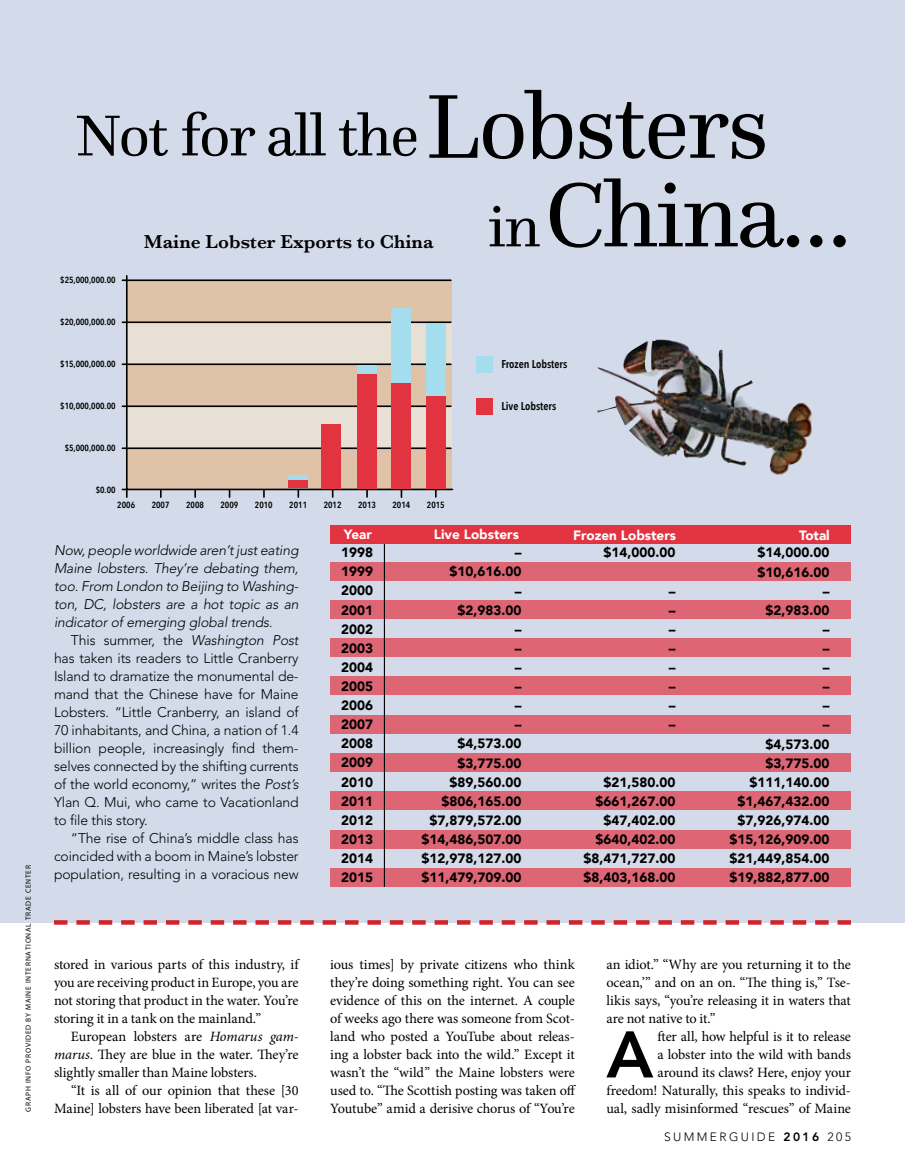
<style>
.page{position:relative;width:905px;height:1175px;background:#fff}
.page>*{position:absolute;margin:0;border:0;box-sizing:border-box;transform-origin:0 0}
.t1{font:94.5px "Questa";letter-spacing:-.02em;color:#000}
.t2{font:800 65.1px "Avenir";color:#000}
.t3{font:60px "Questa";letter-spacing:-.02em;color:#000}
.t4{font:600 19.35px "Baskerville";color:#000}
.t5{font:14.25px/18px "Minion Pro";letter-spacing:-.01em;color:#000;text-align:justify}
.t6{font:300 13.95px/18px "Avenir";letter-spacing:-.01em;color:#000;text-align:justify}
.t7{font:italic 300 13.95px/18px "Avenir";letter-spacing:-.01em;color:#000;text-align:justify}
.t8{font:900 13.5px/19px "Avenir";color:#000;text-align:right}
.t9{font:900 13.5px "Avenir";color:#fff}
.t10{font:300 12px "Avenir";letter-spacing:.2em;color:#000}
.t11{font:600 11.4px "Avenir Next Condensed";color:#000}
.t12{font:600 8.85px "Avenir Next Condensed";color:#000}
.t13{font:7.5px "Myriad Pro";letter-spacing:.095em;color:#000}
.s1{font-style:italic}
.s2{font-weight:800}
</style>
<div class="page">
<div style="left:0;top:0;width:904px;height:922px;background:#d3dbea"></div>
<svg style="left:54px;top:920px;width:796px;height:4px"></svg>
<svg style="left:125px;top:275px;width:329px;height:216px;background:#ddc9b6"></svg>
<hr style="left:122px;top:279px;width:329px;height:2px;background:#000">
<hr style="left:122px;top:321px;width:329px;height:2px;background:#000">
<hr style="left:122px;top:363px;width:329px;height:2px;background:#000">
<hr style="left:122px;top:405px;width:329px;height:2px;background:#000">
<hr style="left:122px;top:447px;width:329px;height:2px;background:#000">
<svg style="left:366px;top:490px;width:2px;height:7px"></svg>
<svg style="left:263px;top:490px;width:2px;height:7px"></svg>
<svg style="left:297px;top:490px;width:2px;height:7px"></svg>
<svg style="left:194px;top:490px;width:2px;height:7px"></svg>
<svg style="left:160px;top:490px;width:2px;height:7px"></svg>
<svg style="left:400px;top:490px;width:2px;height:7px"></svg>
<div style="left:288px;top:479px;width:20px;height:9px;background:#e23341"></div>
<hr style="left:288px;top:475px;width:20px;height:4px;background:#a4dded">
<div style="left:322px;top:424px;width:19px;height:64px;background:#e23341"></div>
<div style="left:357px;top:374px;width:20px;height:114px;background:#e23341"></div>
<div style="left:357px;top:365px;width:20px;height:9px;background:#a4dded"></div>
<div style="left:392px;top:382px;width:19px;height:106px;background:#e23341"></div>
<div style="left:426px;top:395px;width:19px;height:93px;background:#e23341"></div>
<div style="left:392px;top:308px;width:19px;height:74px;background:#a4dded"></div>
<div style="left:426px;top:323px;width:19px;height:72px;background:#a4dded"></div>
<div style="left:476px;top:356px;width:17px;height:16px;background:#a4dded"></div>
<div style="left:476px;top:398px;width:17px;height:16px;background:#e23341"></div>
<svg style="left:121px;top:488px;width:7px;height:10px"></svg>
<div style="left:331px;top:561px;width:519px;height:19px;background:#dd6574"></div>
<div style="left:331px;top:600px;width:519px;height:18px;background:#dd6574"></div>
<div style="left:331px;top:638px;width:519px;height:19px;background:#dd6574"></div>
<div style="left:331px;top:676px;width:519px;height:19px;background:#dd6574"></div>
<div style="left:331px;top:715px;width:519px;height:18px;background:#dd6574"></div>
<div style="left:331px;top:753px;width:519px;height:19px;background:#dd6574"></div>
<div style="left:331px;top:791px;width:519px;height:19px;background:#dd6574"></div>
<div style="left:331px;top:829px;width:519px;height:19px;background:#dd6574"></div>
<div style="left:331px;top:868px;width:519px;height:18px;background:#dd6574"></div>
<hr style="left:384px;top:543px;width:1px;height:343px;background:#000">
<div style="left:331px;top:525px;width:519px;height:18px;background:#e23341"></div>
<img style="left:597px;top:339px;width:215px;height:136px">
<p class="t13" style="left:24px;top:1111px;width:248px;rotate:-90deg">graph info provided by Maine international trade center</p>
<h3 class="t3" style="left:75px;top:98px;width:345px">Not for all the</h3>
<h1 class="t1" style="left:426px;top:67px;width:345px">Lobsters</h1>
<p class="t12" style="left:60px;top:273px;width:57px">$25,000,000.00</p>
<p class="t12" style="left:60px;top:314px;width:57px">$20,000,000.00</p>
<p class="t12" style="left:60px;top:356px;width:57px">$15,000,000.00</p>
<p class="t12" style="left:60px;top:398px;width:57px">$10,000,000.00</p>
<p class="t12" style="left:65px;top:440px;width:53px">$5,000,000.00</p>
<p class="t12" style="left:96px;top:482px;width:21px">$0.00</p>
<h3 class="t4" style="left:144px;top:228px;width:291px">Maine Lobster Exports to China</h3>
<p class="t12" style="left:117px;top:497px;width:19px">2006</p>
<p class="t12" style="left:152px;top:497px;width:19px">2007</p>
<p class="t12" style="left:186px;top:497px;width:19px">2008</p>
<p class="t12" style="left:220px;top:497px;width:19px">2009</p>
<p class="t12" style="left:255px;top:497px;width:19px">2010</p>
<p class="t12" style="left:289px;top:497px;width:19px">2011</p>
<p class="t12" style="left:324px;top:497px;width:19px">2012</p>
<p class="t12" style="left:358px;top:497px;width:19px">2013</p>
<p class="t12" style="left:392px;top:497px;width:19px">2014</p>
<p class="t12" style="left:427px;top:497px;width:19px">2015</p>
<h3 class="t3" style="left:488px;top:189px;width:54px">in</h3>
<h1 class="t1" style="left:545px;top:156px;width:307px">China…</h1>
<p class="t11" style="left:501px;top:354px;width:67px">Frozen Lobsters</p>
<p class="t11" style="left:501px;top:396px;width:56px">Live Lobsters</p>
<p class="t7" style="left:54px;top:541px;width:246px">Now, people worldwide aren’t just eating Maine lobsters. They’re debating them, too. From London to Beijing to Washing&shy;ton, DC, lobsters are a hot topic as an indicator of emerging global trends.</p>
<p class="t6" style="left:54px;top:631px;width:246px;text-indent:17px">This summer, the <span class="s1">Washington Post </span>has taken its readers to Little Cranberry Island to dramatize the monumental de&shy;mand that the Chinese have for Maine Lobsters. “Little Cranberry, an island of 70 inhabitants, and China, a nation of 1.4 billion people, increasingly find them&shy;selves connected by the shifting currents of the world economy,” writes the <span class="s1">Post’s </span>Ylan Q. M ui, who came to Vacationland to file this story.</p>
<p class="t6" style="left:54px;top:829px;width:246px;text-indent:17px">“The rise of China’s middle class has coincided with a boom in Maine’s lobster population, resulting in a voracious new</p>
<p class="t5" style="left:54px;top:956px;width:246px">stored in various parts of this industry, if you are receiving product in Europe, you are not storing that product in the water. You’re storing it in a tank on the mainland.”</p>
<p class="t5" style="left:54px;top:1028px;width:246px;text-indent:17px">European lobsters are <span class="s1">Homarus gam&shy;marus.</span> They are blue in the water. They’re slightly smaller than Maine lobsters.</p>
<p class="t5" style="left:54px;top:1082px;width:246px;text-align:right">“It is all of our opinion that these [30<br>Maine] lobsters have been liberated [at var-</p>
<p class="t9" style="left:344px;top:523px;width:29px">Year</p>
<p class="t9" style="left:434px;top:523px;width:87px">Live Lobsters</p>
<p class="t9" style="left:573px;top:523px;width:104px">Frozen Lobsters</p>
<p class="t9" style="left:799px;top:523px;width:32px">Total</p>
<p class="t8" style="left:341px;top:542px;width:33px;text-align:justify">1998<br>1999<br>2000<br>2001<br>2002<br>2003<br>2004<br>2005<br>2006<br>2007<br>2008<br>2009<br>2010<br>2011<br>2012<br>2013<br>2014<br>2015</p>
<p class="t8" style="left:421px;top:542px;width:101px">–<br>$10,616.00<br>–<br>$2,983.00<br>–<br>–<br>–<br>–<br>–<br>–<br>$4,573.00 $3,775.00 $89,560.00 $806,165.00 $7,879,572.00 $14,486,507.00 $12,978,127.00 $11,479,709.00</p>
<p class="t8" style="left:603px;top:543px;width:73px">$14,000.00</p>
<p class="t8" style="left:668px;top:581px;width:8px;text-align:justify">– – – – – – – –</p>
<p class="t8" style="left:583px;top:772px;width:93px">$21,580.00 $661,267.00 $47,402.00 $640,402.00 $8,471,727.00 $8,403,168.00</p>
<p class="t8" style="left:729px;top:543px;width:101px">$14,000.00 $10,616.00<br>–<br>$2,983.00<br>–<br>–<br>–<br>–<br>–<br>–<br>$4,573.00 $3,775.00 $111,140.00 $1,467,432.00 $7,926,974.00 $15,126,909.00 $21,449,854.00 $19,882,877.00</p>
<p class="t5" style="left:330px;top:956px;width:247px">ious times] by private citizens who think they’re doing something right. You can see evidence of this on the internet. A couple of weeks ago there was someone from Scot&shy;land who posted a YouTube about releas&shy;ing a lobster back into the wild.” Except it wasn’t the “wild” the Maine lobsters were used to. “The Scottish posting was taken off Youtube” amid a derisive chorus of “You’re</p>
<p class="t5" style="left:606px;top:955px;width:246px">an idiot.” “Why are you returning it to the ocean,’” and on an on. “The thing is,” Tse&shy;likis says, “you’re releasing it in waters that are not native to it.”</p>
<p class="t5" style="left:606px;top:1028px;width:246px;text-align:right">fter all, how helpful is it to release<br>a lobster into the wild with bands<br>around its claws? Here, enjoy your freedom! Naturally, this speaks to individ&shy;ual, sadly misinformed “rescues” of Maine</p>
<h2 class="t2" style="left:606px;top:1016px;width:49px">A</h2>
<p class="t10" style="left:664px;top:1129px;width:188px">Summerguide <span class="s2">2016</span> 205</p>
</div>
